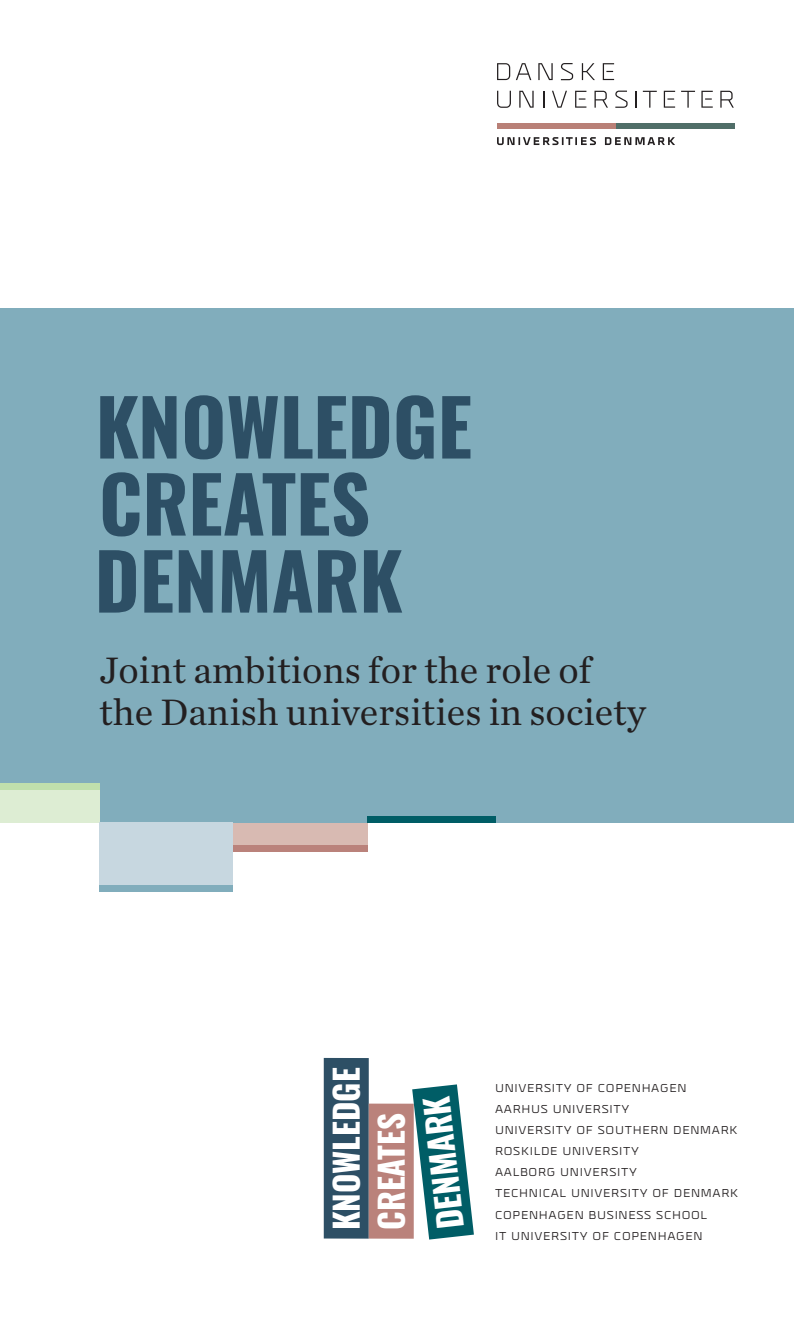
<style>
.page{position:relative;width:794px;height:1340px;background:#fff}
.page>*{position:absolute;margin:0;border:0;box-sizing:border-box;transform-origin:0 0}
.Rubrikker{font:700 77px "Oswald";color:#2d4f65}
.t1{font:38.5px/42px "Chronicle Text G1";color:#231f20}
.t2{font:700 33.25px/45px "Oswald";color:#fff}
.t3{font:500 11.38px "Metral";letter-spacing:.06em;color:#231f20}
</style>
<div class="page">
<div style="left:0;top:308px;width:794px;height:514px;background:#81adbc"></div>
<div style="left:0;top:789px;width:99px;height:33px;background:#ddedd3"></div>
<div style="left:99px;top:822px;width:134px;height:63px;background:#c7d7e0"></div>
<div style="left:233px;top:822px;width:134px;height:26px;background:#d8bab2"></div>
<div style="left:233px;top:845px;width:134px;height:6px;background:#ba827b"></div>
<div style="left:367px;top:816px;width:129px;height:6px;background:#005d66"></div>
<div style="left:0;top:783px;width:99px;height:6px;background:#c0dfac"></div>
<div style="left:99px;top:885px;width:134px;height:7px;background:#81adbc"></div>
<div style="left:497px;top:123px;width:118px;height:6px;background:#b98077"></div>
<div style="left:615px;top:123px;width:119px;height:6px;background:#506e68"></div>
<svg style="left:720px;top:91px;width:14px;height:17px"></svg>
<svg style="left:681px;top:91px;width:14px;height:17px"></svg>
<svg style="left:664px;top:91px;width:11px;height:17px"></svg>
<svg style="left:701px;top:91px;width:12px;height:17px"></svg>
<svg style="left:643px;top:91px;width:14px;height:17px"></svg>
<svg style="left:635px;top:91px;width:1px;height:17px"></svg>
<svg style="left:615px;top:91px;width:12px;height:17px"></svg>
<svg style="left:594px;top:91px;width:14px;height:17px"></svg>
<svg style="left:552px;top:91px;width:15px;height:17px"></svg>
<svg style="left:543px;top:91px;width:1px;height:17px"></svg>
<svg style="left:519px;top:91px;width:14px;height:17px"></svg>
<svg style="left:497px;top:91px;width:14px;height:17px"></svg>
<svg style="left:603px;top:63px;width:11px;height:17px"></svg>
<svg style="left:582px;top:63px;width:13px;height:17px"></svg>
<svg style="left:561px;top:63px;width:12px;height:17px"></svg>
<svg style="left:538px;top:63px;width:14px;height:17px"></svg>
<svg style="left:516px;top:63px;width:15px;height:17px"></svg>
<svg style="left:497px;top:63px;width:13px;height:17px"></svg>
<svg style="left:575px;top:91px;width:11px;height:17px"></svg>
<svg style="left:497px;top:137px;width:178px;height:8px"></svg>
<div style="left:324px;top:1057px;width:45px;height:181px;background:#2d4f65"></div>
<div style="left:369px;top:1103px;width:45px;height:135px;background:#ba827b"></div>
<svg style="left:412px;top:1084px;width:62px;height:155px"></svg>
<p class="Rubrikker" style="left:96px;top:358px;width:378px">KNOWLEDGE</p>
<p class="Rubrikker" style="left:99px;top:435px;width:273px">CREATES</p>
<p class="Rubrikker" style="left:95px;top:512px;width:310px">DENMARK</p>
<p class="t1" style="left:99px;top:646px;width:548px">Joint ambitions for the role of the Danish universities in society</p>
<h3 class="t2" style="left:321px;top:1229px;width:164px;rotate:-90deg">KNOWLEDGE<br>CREATES</h3>
<h3 class="t2" style="left:425px;top:1231px;width:134px;rotate:-96deg">DENMARK</h3>
<p class="t3" style="left:495px;top:1080px;width:193px">UNIVERSITY OF COPENHAGEN</p>
<p class="t3" style="left:495px;top:1101px;width:136px">AARHUS UNIVERSITY</p>
<p class="t3" style="left:495px;top:1122px;width:244px">UNIVERSITY OF SOUTHERN DENMARK</p>
<p class="t3" style="left:495px;top:1143px;width:146px">ROSKILDE UNIVERSITY</p>
<p class="t3" style="left:495px;top:1164px;width:143px">AALBORG UNIVERSITY</p>
<p class="t3" style="left:495px;top:1185px;width:245px">TECHNICAL UNIVERSITY OF DENMARK</p>
<p class="t3" style="left:495px;top:1206px;width:214px">COPENHAGEN BUSINESS SCHOOL</p>
<p class="t3" style="left:495px;top:1227px;width:209px">IT UNIVERSITY OF COPENHAGEN</p>
</div>
